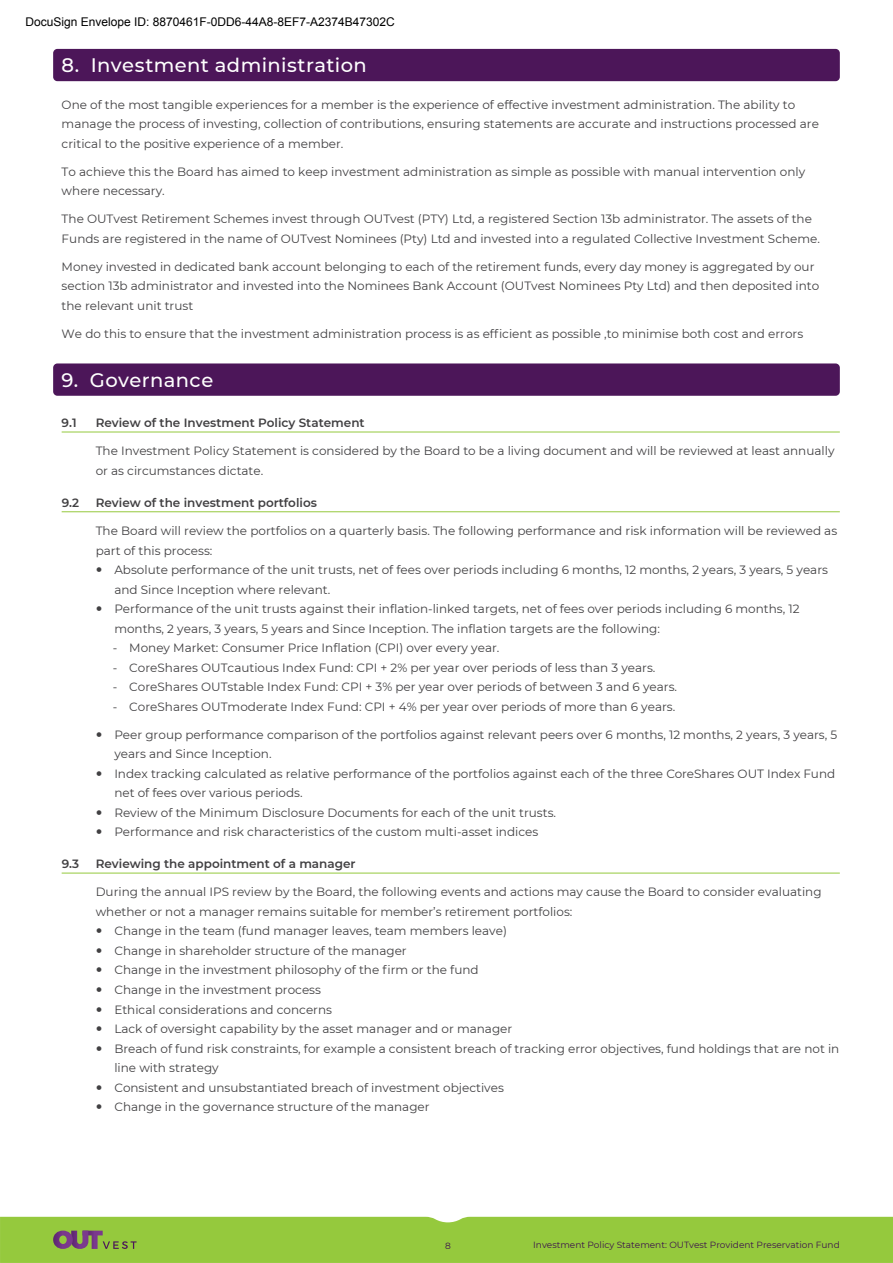
<style>
.page{position:relative;width:893px;height:1263px;background:#fff}
.page>*{position:absolute;margin:0;border:0;box-sizing:border-box;transform-origin:0 0}
.t1{font:500 19.5px "Montserrat";letter-spacing:.02em;color:#fff}
.t2{font:12px/19.5px "Montserrat";color:#414042}
.t3{font:600 12px "Montserrat";color:#414042}
.t4{font:12px "Arial";color:#000}
.t5{font:9px "Montserrat";color:#3d134c}
</style>
<div class="page">
<div style="left:0;top:1217px;width:893px;height:46px;background:#95c93d"></div>
<div style="left:53px;top:49px;width:787px;height:32px;background:#4c1659;border-radius:4px"></div>
<div style="left:53px;top:363px;width:787px;height:33px;background:#4c1659;border-radius:4px"></div>
<hr style="left:62px;top:432px;width:778px;height:1px;background:#95c93d">
<hr style="left:62px;top:511px;width:778px;height:1px;background:#95c93d">
<hr style="left:62px;top:873px;width:778px;height:1px;background:#95c93d">
<p class="t4" style="left:26px;top:15px;width:371px">DocuSign Envelope ID: 8870461F-0DD6-44A8-8EF7-A2374B47302C</p>
<h1 class="t1" style="left:62px;top:51px;width:307px">8. Investment administration</h1>
<p class="t2" style="left:62px;top:94px;width:759px">One of the most tangible experiences for a member is the experience of effective investment administration. The ability to manage the process of investing, collection of contributions, ensuring statements are accurate and instructions processed are critical to the positive experience of a member.</p>
<p class="t2" style="left:62px;top:161px;width:745px">To achieve this the Board has aimed to keep investment administration as simple as possible with manual intervention only where necessary.</p>
<p class="t2" style="left:62px;top:209px;width:760px">The OUTvest Retirement Schemes invest through OUTvest (PTY) Ltd, a registered Section 13b administrator. The assets of the<br>Funds are registered in the name of OUTvest Nominees (Pty) Ltd and invested into a regulated Collective Investment Scheme.</p>
<p class="t2" style="left:62px;top:256px;width:759px">Money invested in dedicated bank account belonging to each of the retirement funds, every day money is aggregated by our section 13b administrator and invested into the Nominees Bank Account (OUTvest Nominees Pty Ltd) and then deposited into the relevant unit trust</p>
<p class="t2" style="left:62px;top:323px;width:743px">We do this to ensure that the investment administration process is as efficient as possible ,to minimise both cost and errors</p>
<h1 class="t1" style="left:62px;top:366px;width:153px">9. Governance</h1>
<p class="t3" style="left:62px;top:415px;width:17px">9.1</p>
<p class="t3" style="left:96px;top:415px;width:270px">Review of the Investment Policy Statement</p>
<p class="t2" style="left:96px;top:441px;width:740px">The Investment Policy Statement is considered by the Board to be a living document and will be reviewed at least annually or as circumstances dictate.</p>
<p class="t3" style="left:62px;top:494px;width:19px">9.2</p>
<p class="t3" style="left:96px;top:494px;width:223px">Review of the investment portfolios</p>
<p class="t2" style="left:96px;top:521px;width:743px">The Board will review the portfolios on a quarterly basis. The following performance and risk information will be reviewed as part of this process:</p>
<p class="t2" style="left:114px;top:560px;width:715px">Absolute performance of the unit trusts, net of fees over periods including 6 months, 12 months, 2 years, 3 years, 5 years and Since Inception where relevant.<br>Performance of the unit trusts against their inflation-linked targets, net of fees over periods including 6 months, 12 months, 2 years, 3 years, 5 years and Since Inception. The inflation targets are the following:</p>
<p class="t2" style="left:113px;top:638px;width:388px">- Money Market: Consumer Price Inflation (CPI) over every year.</p>
<p class="t2" style="left:113px;top:657px;width:544px">- CoreShares OUTcautious Index Fund: CPI + 2% per year over periods of less than 3 years.</p>
<p class="t2" style="left:113px;top:677px;width:566px">- CoreShares OUTstable Index Fund: CPI + 3% per year over periods of between 3 and 6 years.</p>
<p class="t2" style="left:113px;top:696px;width:564px">- CoreShares OUTmoderate Index Fund: CPI + 4% per year over periods of more than 6 years.</p>
<p class="t2" style="left:114px;top:724px;width:724px">Peer group performance comparison of the portfolios against relevant peers over 6 months, 12 months, 2 years, 3 years, 5 years and Since Inception.<br>Index tracking calculated as relative performance of the portfolios against each of the three CoreShares OUT Index Fund net of fees over various periods.<br>Review of the Minimum Disclosure Documents for each of the unit trusts.<br>Performance and risk characteristics of the custom multi-asset indices</p>
<p class="t3" style="left:62px;top:856px;width:19px">9.3</p>
<p class="t3" style="left:96px;top:856px;width:261px">Reviewing the appointment of a manager</p>
<p class="t2" style="left:96px;top:882px;width:727px">During the annual IPS review by the Board, the following events and actions may cause the Board to consider evaluating</p>
<p class="t2" style="left:96px;top:901px;width:478px">whether or not a manager remains suitable for member’s retirement portfolios:</p>
<p class="t2" style="left:114px;top:921px;width:394px">Change in the team (fund manager leaves, team members leave)</p>
<p class="t2" style="left:114px;top:940px;width:294px">Change in shareholder structure of the manager</p>
<p class="t2" style="left:114px;top:960px;width:366px">Change in the investment philosophy of the firm or the fund</p>
<p class="t2" style="left:114px;top:979px;width:208px">Change in the investment process</p>
<p class="t2" style="left:114px;top:999px;width:219px">Ethical considerations and concerns</p>
<p class="t2" style="left:114px;top:1018px;width:399px">Lack of oversight capability by the asset manager and or manager</p>
<p class="t2" style="left:114px;top:1038px;width:726px">Breach of fund risk constraints, for example a consistent breach of tracking error objectives, fund holdings that are not in</p>
<p class="t2" style="left:114px;top:1057px;width:106px">line with strategy</p>
<p class="t2" style="left:114px;top:1077px;width:391px">Consistent and unsubstantiated breach of investment objectives</p>
<p class="t2" style="left:114px;top:1096px;width:317px">Change in the governance structure of the manager</p>
<p class="t5" style="left:445px;top:1239px;width:7px">8</p>
<p class="t5" style="left:533px;top:1239px;width:308px">Investment Policy Statement: OUTvest Provident Preservation Fund</p>
</div>
